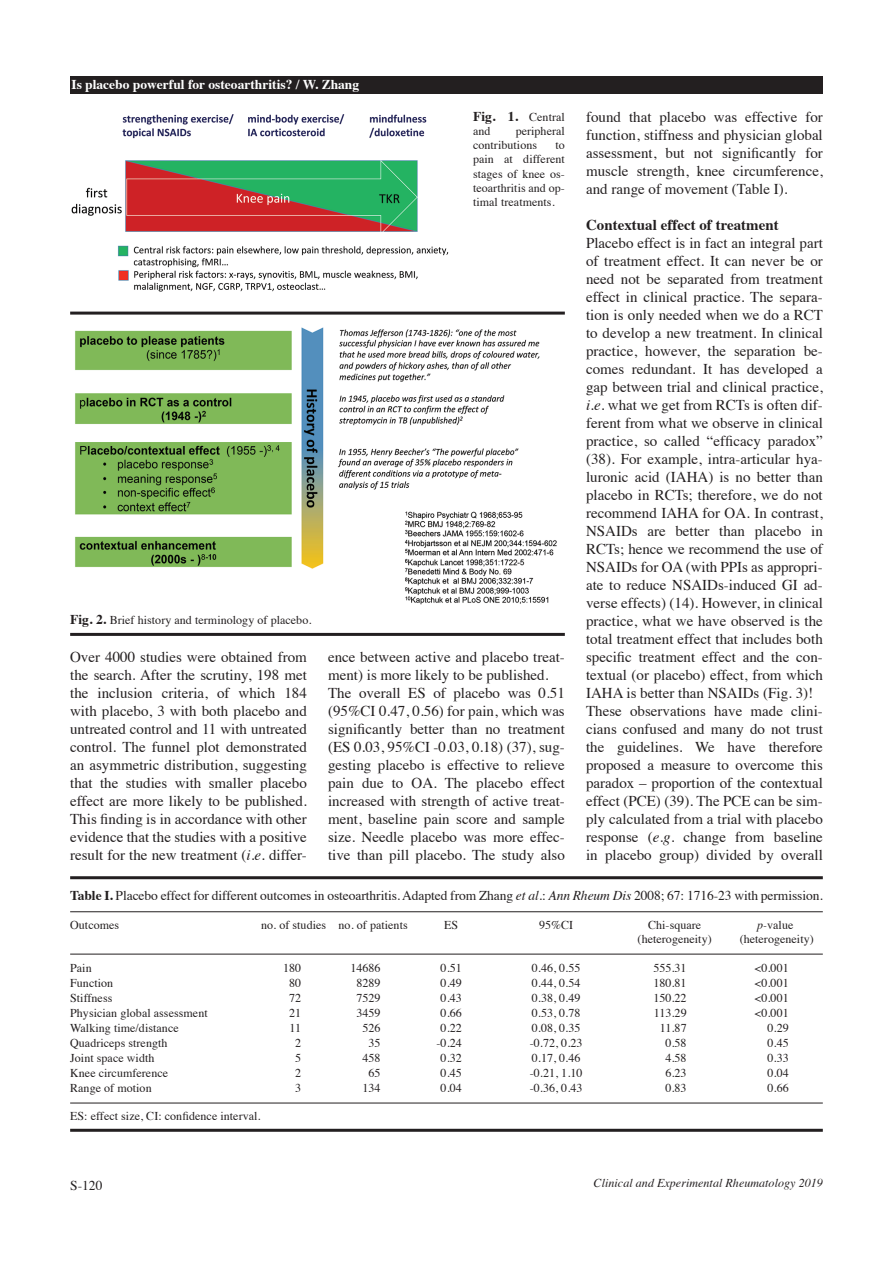
<style>
.page{position:relative;width:893px;height:1263px;background:#fff}
.page>*{position:absolute;margin:0;border:0;box-sizing:border-box;transform-origin:0 0}
.t1{font:15px/18px "Times";color:#231f20;text-align:justify}
.t2{font:700 15px "Times";color:#231f20}
.t3{font:13.5px "Times";letter-spacing:-.005em;color:#231f20}
.t4{font:700 13.5px "Times";color:#fff}
.t5{font:12px/14.2px "Times";letter-spacing:.005em;color:#231f20}
.t6{font:italic 12px "Times";letter-spacing:.005em;color:#231f20}
.s1{font-weight:700;font-size:13.5px}
.s2{font-style:italic}
.s3{font-weight:700}
</style>
<div class="page">
<div style="left:70px;top:77px;width:753px;height:17px;background:#231f20"></div>
<img style="left:71px;top:114px;width:378px;height:178px">
<hr style="left:70px;top:312px;width:495px;height:3px;background:#231f20">
<img style="left:75px;top:327px;width:482px;height:278px">
<hr style="left:70px;top:633px;width:495px;height:3px;background:#231f20">
<hr style="left:70px;top:876px;width:753px;height:3px;background:#231f20">
<hr style="left:70px;top:911px;width:753px;height:1px;background:#231f20">
<hr style="left:70px;top:954px;width:753px;height:1px;background:#231f20">
<hr style="left:70px;top:1103px;width:753px;height:1px;background:#231f20">
<hr style="left:70px;top:1129px;width:753px;height:3px;background:#231f20">
<p class="t4" style="left:71px;top:71px;width:289px">Is placebo powerful for osteoarthritis? / W. Zhang</p>
<p class="t5" style="left:473px;top:108px;width:93px"><span class="s1">Fig. 1.</span> Central and</p>
<p class="t5" style="left:473px;top:123px;width:93px;text-indent:43px">peripheral contributions</p>
<p class="t5" style="left:473px;top:137px;width:93px;text-align:justify;text-indent:82px">to pain at different stages of knee os&shy;teoarthritis and op&shy;timal treatments.</p>
<p class="t5" style="left:70px;top:612px;width:243px"><span class="s1">Fig. 2.</span> Brief history and terminology of placebo.</p>
<p class="t1" style="left:70px;top:646px;width:238px">Over 4000 studies were obtained from the search. After the scrutiny, 198 met the inclusion criteria, of which 184 with placebo, 3 with both placebo and untreated control and 11 with untreated control. The funnel plot demonstrated an asymmetric distribution, suggesting that the studies with smaller placebo effect are more likely to be published.<br>This finding is in accordance with other evidence that the studies with a positive result for the new treatment (<span class="s2">i.e.</span> differ-</p>
<p class="t1" style="left:328px;top:646px;width:238px">ence between active and placebo treat&shy;ment) is more likely to be published.</p>
<p class="t1" style="left:328px;top:682px;width:238px">The overall ES of placebo was 0.51 (95%CI 0.47, 0.56) for pain, which was significantly better than no treatment (ES 0.03, 95%CI -0.03, 0.18) (37), sug&shy;gesting placebo is effective to relieve pain due to OA. The placebo effect increased with strength of active treat&shy;ment, baseline pain score and sample size. Needle placebo was more effec&shy;tive than pill placebo. The study also</p>
<p class="t1" style="left:586px;top:106px;width:238px">found that placebo was effective for function, stiffness and physician global assessment, but not significantly for muscle strength, knee circumference, and range of movement (Table I).</p>
<p class="t2" style="left:586px;top:210px;width:194px">Contextual effect of treatment</p>
<p class="t1" style="left:586px;top:232px;width:238px">Placebo effect is in fact an integral part of treatment effect. It can never be or need not be separated from treatment effect in clinical practice. The separa&shy;tion is only needed when we do a RCT to develop a new treatment. In clinical practice, however, the separation be&shy;comes redundant. It has developed a gap between trial and clinical practice, <span class="s2">i.e.</span> what we get from RCTs is often dif&shy;ferent from what we observe in clinical practice, so called “efficacy paradox” (38). For example, intra-articular hya&shy;luronic acid (IAHA) is no better than placebo in RCTs; therefore, we do not recommend IAHA for OA. In contrast, NSAIDs are better than placebo in RCTs; hence we recommend the use of NSAIDs for OA (with PPIs as appropri&shy;ate to reduce NSAIDs-induced GI ad&shy;verse effects) (14). However, in clinical practice, what we have observed is the total treatment effect that includes both specific treatment effect and the con&shy;textual (or placebo) effect, from which IAHA is better than NSAIDs (Fig. 3)!</p>
<p class="t1" style="left:586px;top:700px;width:238px">These observations have made clini&shy;cians confused and many do not trust the guidelines. We have therefore proposed a measure to overcome this paradox – proportion of the contextual effect (PCE) (39). The PCE can be sim&shy;ply calculated from a trial with placebo response (<span class="s2">e.g.</span> change from baseline in placebo group) divided by overall</p>
<p class="t3" style="left:70px;top:883px;width:754px"><span class="s3">Table I.</span> Placebo effect for different outcomes in osteoarthritis. Adapted from Zhang <span class="s2">et al</span>.: <span class="s2">Ann Rheum Dis</span> 2008; 67: 1716-23 with permission.</p>
<p class="t5" style="left:70px;top:917px;width:51px">Outcomes</p>
<p class="t5" style="left:261px;top:917px;width:148px">no. of studies no. of patients</p>
<p class="t5" style="left:444px;top:917px;width:16px">ES</p>
<p class="t5" style="left:539px;top:917px;width:36px">95%CI</p>
<p class="t5" style="left:648px;top:917px;width:55px">Chi-square</p>
<p class="t5" style="left:757px;top:917px;width:38px"><span class="s2">p-</span>value</p>
<p class="t5" style="left:638px;top:931px;width:76px">(heterogeneity)</p>
<p class="t5" style="left:740px;top:931px;width:76px">(heterogeneity)</p>
<p class="t5" style="left:70px;top:959px;width:23px">Pain</p>
<p class="t5" style="left:283px;top:959px;width:20px">180</p>
<p class="t5" style="left:350px;top:959px;width:32px">14686</p>
<p class="t5" style="left:441px;top:959px;width:23px">0.51</p>
<p class="t5" style="left:532px;top:959px;width:50px">0.46, 0.55</p>
<p class="t5" style="left:653px;top:959px;width:35px">555.31</p>
<p class="t5" style="left:755px;top:959px;width:36px">&lt;0.001</p>
<p class="t5" style="left:70px;top:974px;width:45px">Function</p>
<p class="t5" style="left:289px;top:974px;width:14px">80</p>
<p class="t5" style="left:356px;top:974px;width:26px">8289</p>
<p class="t5" style="left:441px;top:974px;width:23px">0.49</p>
<p class="t5" style="left:532px;top:974px;width:50px">0.44, 0.54</p>
<p class="t5" style="left:653px;top:974px;width:35px">180.81</p>
<p class="t5" style="left:755px;top:974px;width:36px">&lt;0.001</p>
<p class="t5" style="left:70px;top:989px;width:44px">Stiffness</p>
<p class="t5" style="left:289px;top:989px;width:14px">72</p>
<p class="t5" style="left:356px;top:989px;width:26px">7529</p>
<p class="t5" style="left:441px;top:989px;width:23px">0.43</p>
<p class="t5" style="left:532px;top:989px;width:50px">0.38, 0.49</p>
<p class="t5" style="left:653px;top:989px;width:35px">150.22</p>
<p class="t5" style="left:755px;top:989px;width:36px">&lt;0.001</p>
<p class="t5" style="left:70px;top:1004px;width:139px">Physician global assessment</p>
<p class="t5" style="left:289px;top:1004px;width:14px">21</p>
<p class="t5" style="left:356px;top:1004px;width:26px">3459</p>
<p class="t5" style="left:441px;top:1004px;width:23px">0.66</p>
<p class="t5" style="left:532px;top:1004px;width:50px">0.53, 0.78</p>
<p class="t5" style="left:654px;top:1004px;width:34px">113.29</p>
<p class="t5" style="left:755px;top:1004px;width:36px">&lt;0.001</p>
<p class="t5" style="left:70px;top:1019px;width:110px">Walking time/distance</p>
<p class="t5" style="left:289px;top:1019px;width:13px">11</p>
<p class="t5" style="left:362px;top:1019px;width:20px">526</p>
<p class="t5" style="left:441px;top:1019px;width:23px">0.22</p>
<p class="t5" style="left:532px;top:1019px;width:50px">0.08, 0.35</p>
<p class="t5" style="left:660px;top:1019px;width:28px">11.87</p>
<p class="t5" style="left:767px;top:1019px;width:23px">0.29</p>
<p class="t5" style="left:70px;top:1034px;width:99px">Quadriceps strength</p>
<p class="t5" style="left:295px;top:1034px;width:7px">2</p>
<p class="t5" style="left:369px;top:1034px;width:14px">35</p>
<p class="t5" style="left:437px;top:1034px;width:27px">-0.24</p>
<p class="t5" style="left:530px;top:1034px;width:54px">-0.72, 0.23</p>
<p class="t5" style="left:665px;top:1034px;width:23px">0.58</p>
<p class="t5" style="left:767px;top:1034px;width:23px">0.45</p>
<p class="t5" style="left:70px;top:1049px;width:86px">Joint space width</p>
<p class="t5" style="left:295px;top:1049px;width:7px">5</p>
<p class="t5" style="left:362px;top:1049px;width:20px">458</p>
<p class="t5" style="left:441px;top:1049px;width:23px">0.32</p>
<p class="t5" style="left:532px;top:1049px;width:50px">0.17, 0.46</p>
<p class="t5" style="left:665px;top:1049px;width:23px">4.58</p>
<p class="t5" style="left:767px;top:1049px;width:23px">0.33</p>
<p class="t5" style="left:70px;top:1064px;width:99px">Knee circumference</p>
<p class="t5" style="left:295px;top:1064px;width:7px">2</p>
<p class="t5" style="left:369px;top:1064px;width:14px">65</p>
<p class="t5" style="left:441px;top:1064px;width:23px">0.45</p>
<p class="t5" style="left:530px;top:1064px;width:54px">-0.21, 1.10</p>
<p class="t5" style="left:665px;top:1064px;width:23px">6.23</p>
<p class="t5" style="left:767px;top:1064px;width:23px">0.04</p>
<p class="t5" style="left:70px;top:1079px;width:83px">Range of motion</p>
<p class="t5" style="left:295px;top:1079px;width:7px">3</p>
<p class="t5" style="left:362px;top:1079px;width:20px">134</p>
<p class="t5" style="left:441px;top:1079px;width:23px">0.04</p>
<p class="t5" style="left:530px;top:1079px;width:54px">-0.36, 0.43</p>
<p class="t5" style="left:665px;top:1079px;width:23px">0.83</p>
<p class="t5" style="left:767px;top:1079px;width:23px">0.66</p>
<p class="t5" style="left:70px;top:1108px;width:192px">ES: effect size, CI: confidence interval.</p>
<p class="t3" style="left:70px;top:1172px;width:34px">S-120</p>
<p class="t6" style="left:594px;top:1173px;width:231px">Clinical and Experimental Rheumatology 2019</p>
</div>
